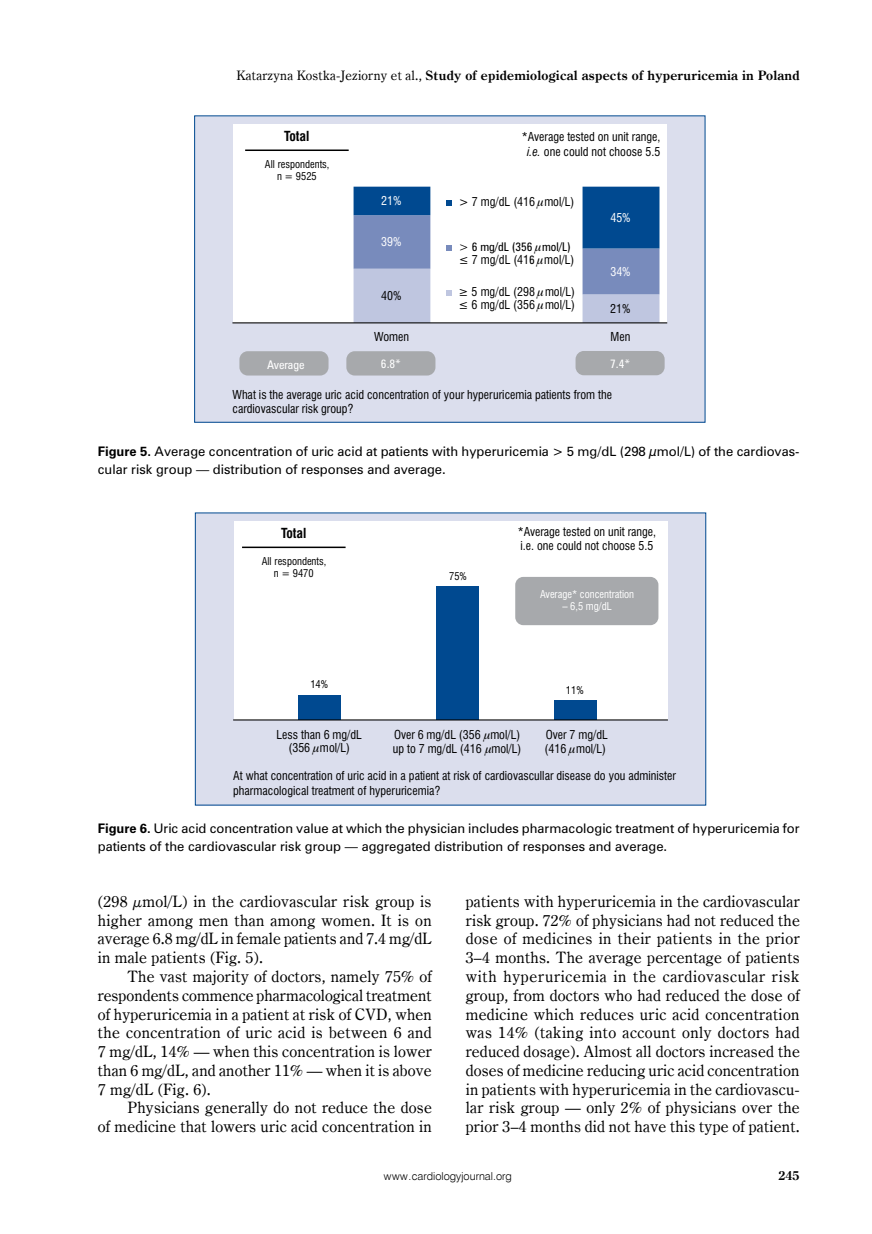
<style>
.page{position:relative;width:872px;height:1234px;background:#fff}
.page>*{position:absolute;margin:0;border:0;box-sizing:border-box;transform-origin:0 0}
._08_-_Tekst{font:15.75px/18.8px "Century Oldst EU";letter-spacing:.015em;color:#000;text-align:justify}
.t1{font:700 13.5px "Swis 721 Cn EU";color:#000}
.t2{font:700 13.05px "Century Oldst EU";letter-spacing:.015em;color:#000}
.t3{font:700 12.75px "Century Oldst EU";color:#000}
.t4{font:12px/14.4px "Swis 721 Cn EU";color:#000}
._15_-_Rycina_-_podpi{font:12px/17.2px "Zurich PL";color:#000}
.t5{font:12px/12.6px "Zurich Cn EU";color:#000;text-align:right}
.t6{font:12px "Zurich Cn EU";color:#fff}
.t7{font:12px "Swis 721 Cn EU";color:#fff}
.t8{font:10.95px "Swis 721 Lt EU";color:#000}
.t9{font:10.5px/12.6px "Swis 721 Cn EU";color:#000;text-align:center}
.t10{font:10.5px "Swis 721 Cn EU";color:#fff}
.s1{font-weight:400}
.s2{font-style:italic}
.s3{font-family:"Swis 721 Cn EU"}
.s4{font-weight:700}
</style>
<div class="page">
<div style="left:195px;top:116px;width:510px;height:306px;background:#dbdeed"></div>
<div style="left:233px;top:125px;width:434px;height:198px;background:#fff"></div>
<hr style="left:245px;top:149px;width:104px;height:2px;background:#000">
<div style="left:575px;top:351px;width:89px;height:24px;background:#a7a9ac;border-radius:8px"></div>
<div style="left:346px;top:351px;width:89px;height:24px;background:#a7a9ac;border-radius:8px"></div>
<div style="left:239px;top:351px;width:89px;height:24px;background:#a7a9ac;border-radius:8px"></div>
<hr style="left:232px;top:322px;width:435px;height:1px;background:#000">
<div style="left:195px;top:513px;width:510px;height:291px;background:#dbdeed"></div>
<div style="left:195px;top:512px;width:511px;height:293px;border:1px solid #004990"></div>
<div style="left:234px;top:522px;width:433px;height:197px;background:#fff"></div>
<hr style="left:242px;top:546px;width:103px;height:2px;background:#000">
<div style="left:515px;top:576px;width:143px;height:49px;background:#a7a9ac;border-radius:8px"></div>
<div style="left:298px;top:695px;width:42px;height:24px;background:#004990"></div>
<div style="left:437px;top:586px;width:42px;height:133px;background:#004990"></div>
<div style="left:554px;top:700px;width:42px;height:19px;background:#004990"></div>
<hr style="left:233px;top:719px;width:435px;height:1px;background:#000">
<svg style="left:353px;top:187px;width:306px;height:136px"></svg>
<p class="t2" style="left:236px;top:68px;width:565px"><span class="s1">Katarzyna Kostka-Jeziorny et al.,</span> Study of epidemiological aspects of hyperuricemia in Poland</p>
<p class="t1" style="left:284px;top:128px;width:27px">Total</p>
<p class="t9" style="left:265px;top:157px;width:66px">All respondents, n = 9525</p>
<p class="t7" style="left:381px;top:193px;width:22px">21%</p>
<p class="t7" style="left:381px;top:234px;width:22px">39%</p>
<p class="t4" style="left:381px;top:288px;width:22px">40%</p>
<p class="t4" style="left:522px;top:130px;width:140px;text-align:center">*Average tested on unit range, <span class="s2">i.e.</span> one could not choose 5.5</p>
<p class="t4" style="left:459px;top:194px;width:117px">&gt; 7 mg/dL (416 mol/L)</p>
<p class="t5" style="left:459px;top:240px;width:117px">&gt; 6 mg/dL (356 mol/L)<br><span class="s3">7 mg/dL (41</span>6 <span class="s3">mol/L)</span></p>
<p class="t4" style="left:458px;top:285px;width:118px;line-height:12.6px;text-align:right">≥ 5 mg/dL (298 mol/L)<br>6 mg/dL (356 mol/L)</p>
<p class="t7" style="left:610px;top:209px;width:22px">45%</p>
<p class="t7" style="left:610px;top:263px;width:22px">34%</p>
<p class="t4" style="left:610px;top:301px;width:22px">21%</p>
<p class="t4" style="left:374px;top:329px;width:36px">Women</p>
<p class="t4" style="left:610px;top:329px;width:21px">Men</p>
<p class="t6" style="left:267px;top:357px;width:39px">Average</p>
<p class="t6" style="left:381px;top:356px;width:22px">6.8*</p>
<p class="t6" style="left:610px;top:356px;width:22px">7.4*</p>
<p class="t4" style="left:232px;top:387px;width:381px">What is the average uric acid concentration of your hyperuricemia patients from the cardiovascular risk group?</p>
<p class="_15_-_Rycina_-_podpi" style="left:98px;top:443px;width:703px"><span class="s4">Figure 5.</span> Average concentration of uric acid at patients with hyperuricemia &gt; 5 mg/dL (298 μmol/L) of the cardiovas&shy;cular risk group — distribution of responses and average.</p>
<p class="t1" style="left:281px;top:525px;width:27px">Total</p>
<p class="t9" style="left:262px;top:554px;width:66px">All respondents, n = 9470</p>
<p class="t9" style="left:310px;top:677px;width:19px">14%</p>
<p class="t9" style="left:449px;top:569px;width:19px">75%</p>
<p class="t4" style="left:518px;top:524px;width:140px">*Average tested on unit range, i.e. one could not choose 5.5</p>
<p class="t10" style="left:540px;top:587px;width:96px">Average* concentration</p>
<p class="t10" style="left:562px;top:599px;width:51px">– 6,5 mg/dL</p>
<p class="t9" style="left:566px;top:683px;width:19px">11%</p>
<p class="t4" style="left:276px;top:727px;width:87px;line-height:13.4px;text-align:center">Less than 6 mg/dL (356 mol/L)</p>
<p class="t4" style="left:393px;top:727px;width:130px;line-height:13.5px">Over 6 mg/dL (356 mol/L) up to 7 mg/dL (416 mol/L)</p>
<p class="t4" style="left:544px;top:727px;width:65px;line-height:13.6px">Over 7 mg/dL (416 mol/L)</p>
<p class="t4" style="left:233px;top:768px;width:444px">At what concentration of uric acid in a patient at risk of cardiovascullar disease do you administer pharmacological treatment of hyperuricemia?</p>
<p class="_15_-_Rycina_-_podpi" style="left:98px;top:819px;width:703px"><span class="s4">Figure 6.</span> Uric acid concentration value at which the physician includes pharmacologic treatment of hyperuricemia for patients of the cardiovascular risk group — aggregated distribution of responses and average.</p>
<p class="_08_-_Tekst" style="left:98px;top:892px;width:335px">(298 μmol/L) in the cardiovascular risk group is higher among men than among women. It is on average 6.8 mg/dL in female patients and 7.4 mg/dL in male patients (Fig. 5).</p>
<p class="_08_-_Tekst" style="left:98px;top:967px;width:335px;text-indent:30px">The vast majority of doctors, namely 75% of respondents commence pharmacological treatment of hyperuricemia in a patient at risk of CVD, when the concentration of uric acid is between 6 and 7 mg/dL, 14% — when this concentration is lower than 6 mg/dL, and another 11% — when it is above 7 mg/dL (Fig. 6).</p>
<p class="_08_-_Tekst" style="left:98px;top:1098px;width:335px;text-align:right">Physicians generally do not reduce the dose<br>of medicine that lowers uric acid concentration in</p>
<p class="_08_-_Tekst" style="left:466px;top:892px;width:336px">patients with hyperuricemia in the cardiovascular risk group. 72% of physicians had not reduced the dose of medicines in their patients in the prior 3–4 months. The average percentage of patients with hyperuricemia in the cardiovascular risk group, from doctors who had reduced the dose of medicine which reduces uric acid concentration was 14% (taking into account only doctors had reduced dosage). Almost all doctors increased the doses of medicine reducing uric acid concentration in patients with hyperuricemia in the cardiovascu&shy;lar risk group — only 2% of physicians over the prior 3–4 months did not have this type of patient.</p>
<p class="t8" style="left:384px;top:1169px;width:129px">www.cardiologyjournal.org</p>
<p class="t3" style="left:778px;top:1167px;width:23px">245</p>
</div>
